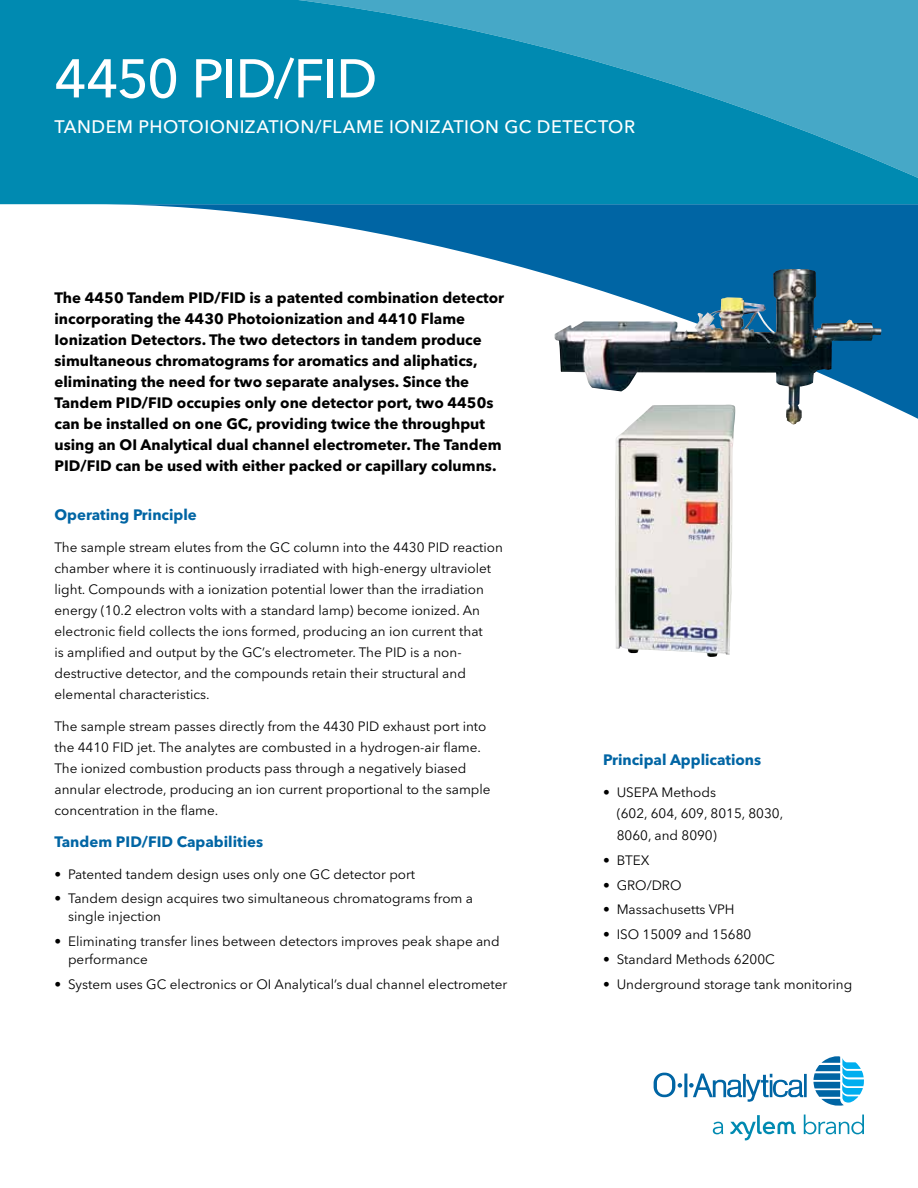
<style>
.page{position:relative;width:918px;height:1188px;background:#fff}
.page>*{position:absolute;margin:0;border:0;box-sizing:border-box;transform-origin:0 0}
.t1{font:500 54px "Avenir Next LT Pro";letter-spacing:-.03em;color:#fff}
.t2{font:500 18px "Avenir Next LT Pro";letter-spacing:.025em;color:#fff}
.t3{font:700 15px/21px "Avenir Next LT Pro";color:#000}
.t4{font:700 15px "Avenir Next LT Pro";color:#0065a4}
.t5{font:13.5px/21px "Avenir Next LT Pro";color:#000}
</style>
<div class="page">
<svg style="left:94px;top:204px;width:824px;height:221px"></svg>
<svg style="left:0;top:0;width:918px;height:204px;background:#1091b6"></svg>
<svg style="left:813px;top:1056px;width:51px;height:50px"></svg>
<svg style="left:654px;top:1073px;width:153px;height:29px"></svg>
<svg style="left:713px;top:1122px;width:10px;height:12px"></svg>
<svg style="left:804px;top:1115px;width:60px;height:19px"></svg>
<svg style="left:730px;top:1115px;width:66px;height:25px"></svg>
<img style="left:615px;top:424px;width:121px;height:233px">
<img style="left:554px;top:269px;width:327px;height:155px">
<h1 class="t1" style="left:55px;top:46px;width:324px">4450 PID/FID</h1>
<h2 class="t2" style="left:55px;top:116px;width:582px">TANDEM PHOTOIONIZATION/FLAME IONIZATION GC DETECTOR</h2>
<p class="t3" style="left:55px;top:287px;width:451px">The 4450 Tandem PID/FID is a patented combination detector incorporating the 4430 Photoionization and 4410 Flame Ionization Detectors. The two detectors in tandem produce simultaneous chromatograms for aromatics and aliphatics, eliminating the need for two separate analyses. Since the Tandem PID/FID occupies only one detector port, two 4450s can be installed on one GC, providing twice the throughput using an OI Analytical dual channel electrometer. The Tandem PID/FID can be used with either packed or capillary columns.</p>
<p class="t4" style="left:55px;top:506px;width:144px">Operating Principle</p>
<p class="t5" style="left:55px;top:537px;width:450px">The sample stream elutes from the GC column into the 4430 PID reaction chamber where it is continuously irradiated with high-energy ultraviolet light. Compounds with a ionization potential lower than the irradiation energy (10.2 electron volts with a standard lamp) become ionized. An electronic field collects the ions formed, producing an ion current that<br>is amplified and output by the GC’s electrometer. The PID is a non&shy;destructive detector, and the compounds retain their structural and elemental characteristics.</p>
<p class="t5" style="left:55px;top:716px;width:438px">The sample stream passes directly from the 4430 PID exhaust port into the 4410 FID jet. The analytes are combusted in a hydrogen-air flame.<br>The ionized combustion products pass through a negatively biased annular electrode, producing an ion current proportional to the sample concentration in the flame.</p>
<p class="t4" style="left:55px;top:832px;width:210px">Tandem PID/FID Capabilities</p>
<p class="t5" style="left:55px;top:863px;width:362px">• Patented tandem design uses only one GC detector port</p>
<p class="t5" style="left:68px;top:890px;width:407px;line-height:18px;text-indent:-14px">• Tandem design acquires two simultaneous chromatograms from a single injection</p>
<p class="t5" style="left:68px;top:932px;width:433px;line-height:18px;text-indent:-14px">• Eliminating transfer lines between detectors improves peak shape and performance</p>
<p class="t5" style="left:55px;top:974px;width:454px">• System uses GC electronics or OI Analytical’s dual channel electrometer</p>
<p class="t4" style="left:603px;top:750px;width:160px">Principal Applications</p>
<p class="t5" style="left:617px;top:781px;width:168px;line-height:21.8px;text-indent:-14px">• USEPA Methods<br>(602, 604, 609, 8015, 8030,<br>8060, and 8090)</p>
<p class="t5" style="left:603px;top:850px;width:48px">• BTEX</p>
<p class="t5" style="left:603px;top:874px;width:80px">• GRO/DRO</p>
<p class="t5" style="left:603px;top:899px;width:133px">• Massachusetts VPH</p>
<p class="t5" style="left:603px;top:924px;width:150px">• ISO 15009 and 15680</p>
<p class="t5" style="left:603px;top:949px;width:173px">• Standard Methods 6200C</p>
<p class="t5" style="left:603px;top:973px;width:251px">• Underground storage tank monitoring</p>
</div>
